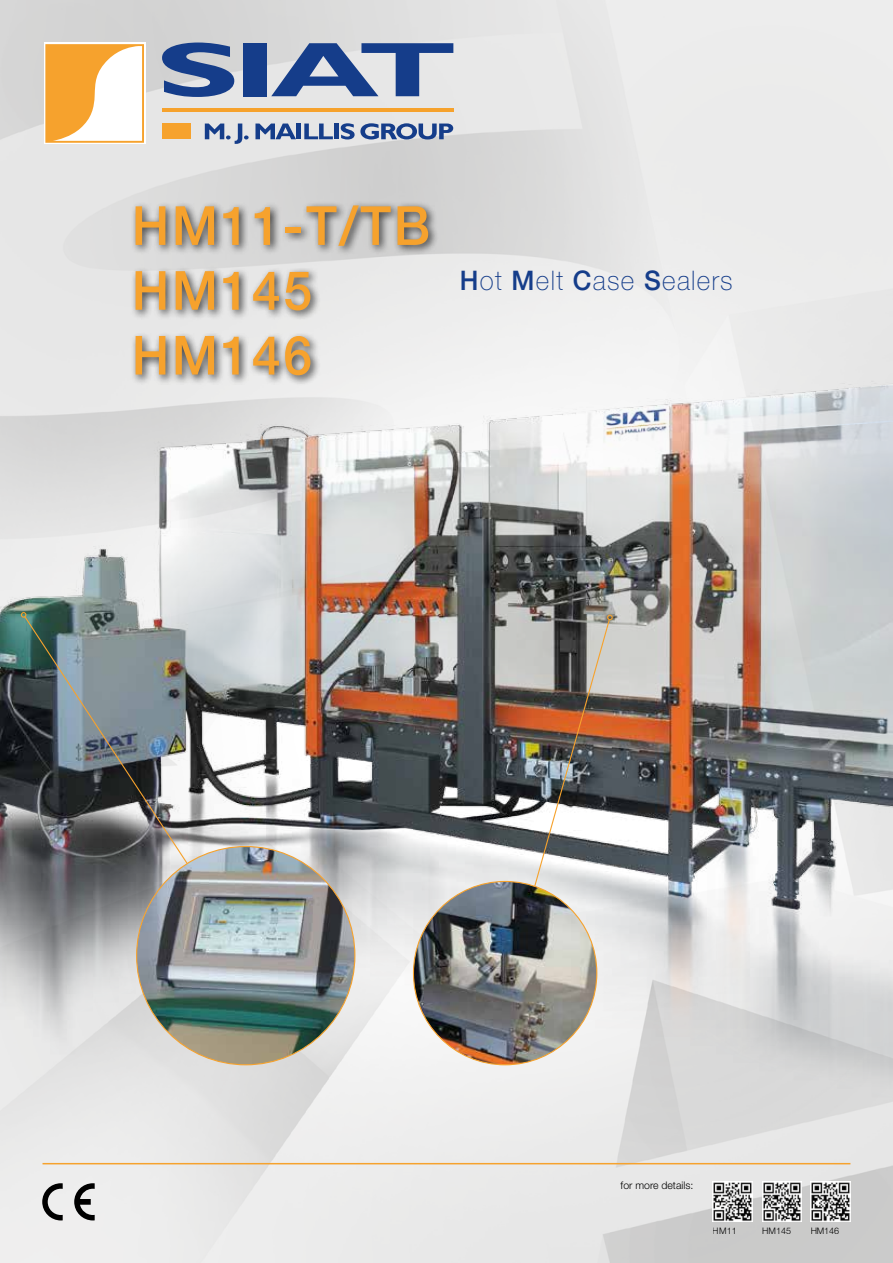
<style>
.page{position:relative;width:893px;height:1263px;background:#fff}
.page>*{position:absolute;margin:0;border:0;box-sizing:border-box;transform-origin:0 0}
.t1{font:500 54px/64.8px "Helvetica Neue LT Std";letter-spacing:.05em;color:#f6a22d;scale:.96 1}
.t2{font:100 27px "Helvetica Neue LT Std";letter-spacing:.05em;color:#153d8a;scale:.96 1}
.t3{font:300 10.5px "Helvetica Neue LT Std";color:#000}
.t4{font:300 9px "Helvetica Neue LT Std";color:#000}
.s1{font-weight:500}
</style>
<div class="page">
<img style="left:0;top:0;width:893px;height:1263px">
<hr style="left:162px;top:108px;width:291px;height:4px;background:#f6a22d">
<svg style="left:162px;top:43px;width:72px;height:54px;background:#6078a7"></svg>
<div style="left:244px;top:43px;width:23px;height:53px;background:#153d8a"></div>
<svg style="left:271px;top:43px;width:182px;height:53px;background:#8194b9"></svg>
<svg style="left:205px;top:124px;width:44px;height:20px"></svg>
<svg style="left:255px;top:124px;width:41px;height:15px"></svg>
<hr style="left:297px;top:124px;width:4px;height:15px;background:#153d8a">
<svg style="left:304px;top:124px;width:29px;height:15px"></svg>
<hr style="left:334px;top:124px;width:4px;height:15px;background:#153d8a">
<svg style="left:341px;top:123px;width:112px;height:16px;background:#798eb6"></svg>
<div style="left:162px;top:124px;width:29px;height:15px;background:#f6a22d"></div>
<div style="left:44px;top:43px;width:102px;height:101px;background:#fff"></div>
<svg style="left:45px;top:44px;width:99px;height:99px"></svg>
<hr style="left:43px;top:1163px;width:807px;height:1px;background:#f6a22d">
<svg style="left:42px;top:1183px;width:21px;height:37px"></svg>
<svg style="left:74px;top:1183px;width:21px;height:37px"></svg>
<img style="left:810px;top:1182px;width:40px;height:39px">
<img style="left:762px;top:1182px;width:40px;height:39px">
<img style="left:713px;top:1182px;width:39px;height:39px">
<img style="left:0;top:279px;width:893px;height:845px">
<img style="left:23px;top:615px;width:186px;height:281px">
<svg style="left:21px;top:612px;width:5px;height:6px"></svg>
<img style="left:522px;top:615px;width:91px;height:314px">
<img style="left:137px;top:846px;width:218px;height:219px;border-radius:109px">
<img style="left:413px;top:881px;width:184px;height:184px;border-radius:92px">
<div style="left:130px;top:200px;width:309px;height:186px;background:#000;opacity:.75"></div>
<p class="t1" style="left:132px;top:193px;width:312px">HM11-T/TB<br>HM145<br>HM146</p>
<p class="t2" style="left:460px;top:265px;width:286px"><span class="s1">H</span>ot <span class="s1">M</span>elt <span class="s1">C</span>ase <span class="s1">S</span>ealers</p>
<p class="t3" style="left:621px;top:1179px;width:74px">for more details:</p>
<p class="t4" style="left:713px;top:1225px;width:25px">HM11</p>
<p class="t4" style="left:762px;top:1225px;width:30px">HM145</p>
<p class="t4" style="left:810px;top:1225px;width:30px">HM146</p>
</div>
